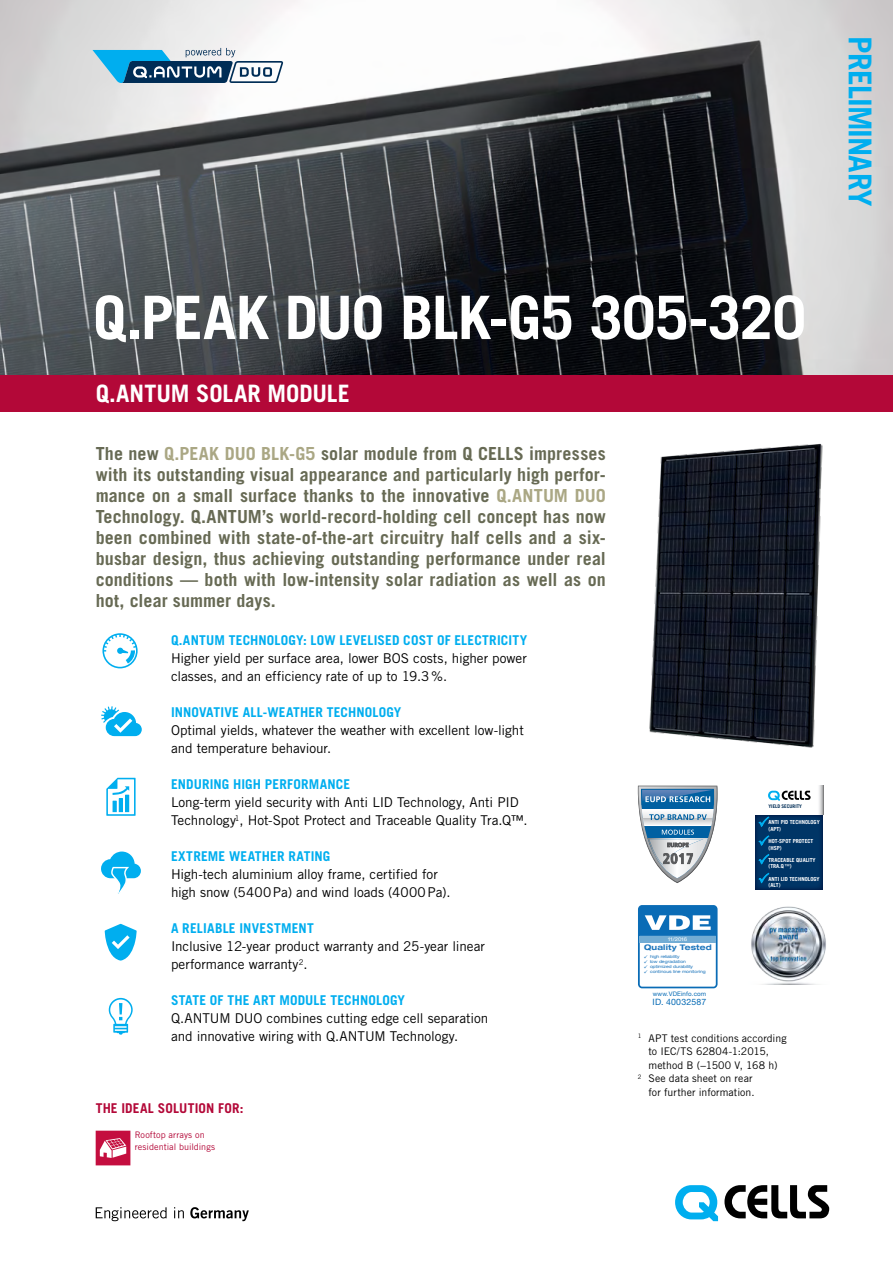
<style>
.page{position:relative;width:893px;height:1263px;background:#fff}
.page>*{position:absolute;margin:0;border:0;box-sizing:border-box;transform-origin:0 0}
.t1{font:700 60px "Trade Gothic LT Std";letter-spacing:-.015em;color:#fff}
.t2{font:700 31.5px "Trade Gothic LT Std";letter-spacing:-.025em;color:#00aeef}
.t3{font:700 24px "Trade Gothic LT Std";letter-spacing:-.005em;color:#fff}
.t4{font:700 18px/21px "Trade Gothic LT Pro";letter-spacing:.005em;color:#676a54;text-align:justify}
.t5{font:13.5px/18px "Trade Gothic LT Pro";letter-spacing:-.005em;color:#000}
.t6{font:700 13.5px "Trade Gothic LT Pro";letter-spacing:.01em;color:#00aeef}
.t7{font:700 13.5px "Trade Gothic LT Pro";letter-spacing:.01em;color:#b30838}
.t8{font:10.5px "Trade Gothic LT Pro";letter-spacing:.005em;color:#000}
.t9{font:9px/12px "Trade Gothic LT Pro";letter-spacing:.01em;color:#b30838}
.t10{font:8.7px "Helvetica Neue LT Std";letter-spacing:.02em;color:#076bb5}
.t11{font:700 expanded 7.65px "Helvetica Neue LT Std";letter-spacing:.02em;color:#1c75bc}
.t12{font:6.15px "Helvetica Neue LT Std";letter-spacing:.02em;color:#076bb5}
.t13{font:700 5.55px/6.6px "Trade Gothic LT";color:#fff}
.t14{font:expanded 5.1px "Helvetica Neue LT Std";color:#fff}
.t15{font:5.1px/5.1px "Wingdings";color:#1c75bc;text-align:justify}
.t16{font:700 4.95px "Trade Gothic LT";color:#002d56}
.t17{font:expanded 4.2px/5.1px "Helvetica Neue LT Std";color:#1c75bc}
.s1{color:#aaa784}
.s2{font-weight:400}
</style>
<div class="page">
<img style="left:0;top:0;width:893px;height:375px">
<svg style="left:675px;top:1185px;width:43px;height:36px"></svg>
<svg style="left:724px;top:1185px;width:105px;height:33px"></svg>
<svg style="left:96px;top:1207px;width:71px;height:14px"></svg>
<svg style="left:174px;top:1207px;width:10px;height:11px"></svg>
<svg style="left:190px;top:1207px;width:59px;height:14px"></svg>
<svg style="left:92px;top:48px;width:191px;height:35px"></svg>
<img style="left:649px;top:443px;width:174px;height:304px">
<svg style="left:638px;top:786px;width:80px;height:97px"></svg>
<svg style="left:96px;top:1131px;width:34px;height:34px"></svg>
<div style="left:755px;top:815px;width:68px;height:75px;background:#003566"></div>
<svg style="left:757px;top:816px;width:13px;height:11px"></svg>
<svg style="left:758px;top:835px;width:12px;height:11px"></svg>
<svg style="left:819px;top:786px;width:4px;height:29px"></svg>
<svg style="left:768px;top:791px;width:43px;height:10px"></svg>
<svg style="left:758px;top:854px;width:12px;height:11px"></svg>
<svg style="left:758px;top:872px;width:12px;height:12px"></svg>
<div style="left:638px;top:905px;width:80px;height:83px;background:#0a6cb6;border-radius:4px"></div>
<div style="left:640px;top:942px;width:76px;height:45px;background:#fff"></div>
<svg style="left:645px;top:915px;width:66px;height:15px"></svg>
<div style="left:640px;top:936px;width:76px;height:6px;background:#72acd4"></div>
<svg style="left:101px;top:706px;width:41px;height:30px"></svg>
<svg style="left:106px;top:778px;width:30px;height:38px"></svg>
<svg style="left:102px;top:633px;width:36px;height:35px"></svg>
<svg style="left:105px;top:924px;width:32px;height:36px"></svg>
<svg style="left:101px;top:851px;width:40px;height:43px"></svg>
<svg style="left:109px;top:998px;width:24px;height:36px"></svg>
<img style="left:751px;top:906px;width:75px;height:78px">
<div style="left:0;top:375px;width:893px;height:36px;background:#b30838"></div>
<h2 class="t2" style="left:879px;top:36px;width:172px;rotate:90deg">PRELIMINARY</h2>
<h1 class="t1" style="left:93px;top:281px;width:714px">Q.PEAK DUO BLK-G5 305-320</h1>
<h3 class="t3" style="left:96px;top:378px;width:255px">Q.ANTUM SOLAR MODULE</h3>
<p class="t4" style="left:96px;top:443px;width:512px">The new <span class="s1">Q.PEAK DUO BLK-G5</span> solar module from Q CELLS impresses with its outstanding visual appearance and particularly high perfor&shy;mance on a small surface thanks to the innovative <span class="s1">Q.ANTUM DUO </span>Technology. Q.ANTUM’s world-record-holding cell concept has now been combined with state-of-the-art circuitry half cells and a six&shy;busbar design, thus achieving outstanding performance under real conditions — both with low-intensity solar radiation as well as on hot, clear summer days.</p>
<p class="t6" style="left:171px;top:632px;width:358px">Q.ANTUM TECHNOLOGY: LOW LEVELISED COST OF ELECTRICITY</p>
<p class="t5" style="left:171px;top:649px;width:357px">Higher yield per surface area, lower BOS costs, higher power classes, and an efficiency rate of up to 19.3%.</p>
<p class="t6" style="left:171px;top:704px;width:232px">INNOVATIVE ALL-WEATHER TECHNOLOGY</p>
<p class="t5" style="left:171px;top:721px;width:354px">Optimal yields, whatever the weather with excellent low-light and temperature behaviour.</p>
<p class="t6" style="left:171px;top:776px;width:181px">ENDURING HIGH PERFORMANCE</p>
<p class="t5" style="left:171px;top:793px;width:358px">Long-term yield security with Anti LID Technology, Anti PID<br>Technology<sup>1</sup>, Hot-Spot Protect and Traceable Quality Tra.Q™.</p>
<p class="t6" style="left:171px;top:848px;width:161px">EXTREME WEATHER RATING</p>
<p class="t5" style="left:171px;top:865px;width:281px">High-tech aluminium alloy frame, certified for high snow (5400Pa) and wind loads (4000Pa).</p>
<p class="t6" style="left:171px;top:920px;width:144px">A RELIABLE INVESTMENT</p>
<p class="t5" style="left:171px;top:937px;width:315px">Inclusive 12-year product warranty and 25-year linear performance warranty<sup>2</sup>.</p>
<p class="t6" style="left:171px;top:992px;width:235px">STATE OF THE ART MODULE TECHNOLOGY</p>
<p class="t5" style="left:171px;top:1009px;width:319px">Q.ANTUM DUO combines cutting edge cell separation and innovative wiring with Q.ANTUM Technology.</p>
<p class="t7" style="left:96px;top:1100px;width:149px">THE IDEAL SOLUTION FOR:</p>
<p class="t9" style="left:135px;top:1129px;width:82px">Rooftop arrays on residential buildings</p>
<p class="t16" style="left:768px;top:803px;width:35px">YIELD SECURITY</p>
<p class="t13" style="left:768px;top:819px;width:53px">ANTI PID TECHNOLOGY (APT)</p>
<p class="t13" style="left:768px;top:837px;width:46px">HOT-SPOT PROTECT (HSP)</p>
<p class="t13" style="left:768px;top:856px;width:49px">TRACEABLE QUALITY (TRA.Q<span class="s2">™</span>)</p>
<p class="t14" style="left:668px;top:936px;width:21px">11/2016</p>
<p class="t11" style="left:644px;top:943px;width:69px">Quality Tested</p>
<p class="t17" style="left:650px;top:954px;width:57px">high reliability<br>low degradation optimized durability continous line monitoring</p>
<p class="t15" style="left:644px;top:955px;width:5px">✓ ✓ ✓ ✓</p>
<p class="t12" style="left:653px;top:990px;width:55px">www.VDEinfo.com</p>
<p class="t10" style="left:653px;top:996px;width:55px">ID. 40032587</p>
<p class="t13" style="left:768px;top:875px;width:53px">ANTI LID TECHNOLOGY (ALT)</p>
<p class="t8" style="left:638px;top:1032px;width:150px"><sup>1</sup> APT test conditions according</p>
<p class="t8" style="left:648px;top:1045px;width:122px">to IEC/TS 62804-1:2015,</p>
<p class="t8" style="left:648px;top:1059px;width:131px">method B (−1500 V, 168 h)</p>
<p class="t8" style="left:638px;top:1072px;width:116px"><sup>2</sup> See data sheet on rear</p>
<p class="t8" style="left:648px;top:1086px;width:108px">for further information.</p>
</div>
